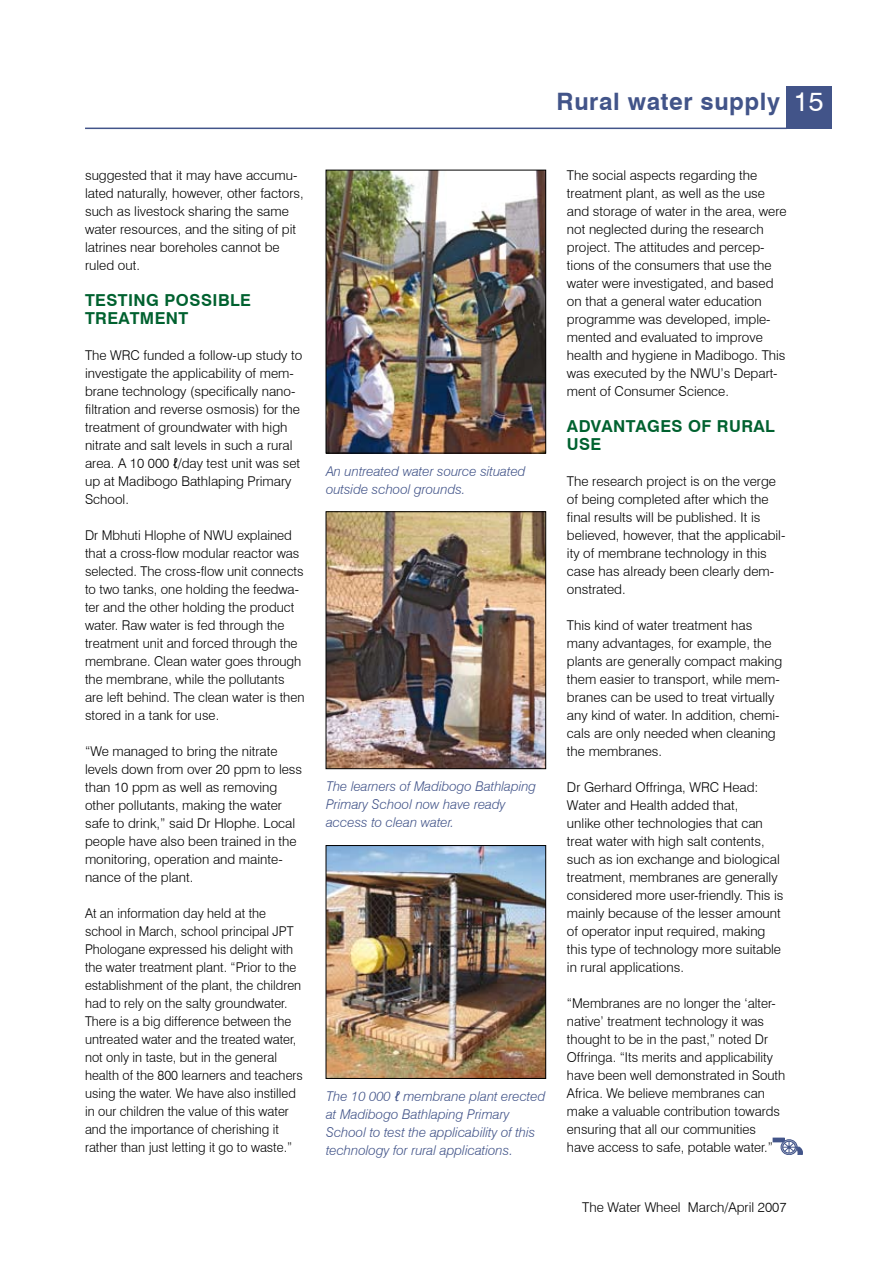
<style>
.page{position:relative;width:893px;height:1263px;background:#fff}
.page>*{position:absolute;margin:0;border:0;box-sizing:border-box;transform-origin:0 0}
.t1{font:700 24px "Swiss 721 BT";color:#425489}
.t2{font:700 16.5px/18px "Swiss 721 BT";letter-spacing:.025em;color:#00612f}
.t3{font:300 13.5px/18px "Swiss 721 BT";color:#000}
.t4{font:300 13.5px/18px "Swiss 721 BT";color:#000;scale:.96 1}
.t5{font:italic 300 13.5px/18px "Swiss 721 BT";color:#425489}
.s1{font-weight:400;font-size:27px;color:#fff}
.s2{font-family:"Arial Narrow";font-weight:400}
</style>
<div class="page">
<hr style="left:85px;top:128px;width:702px;height:1px;background:#425489">
<div style="left:787px;top:86px;width:45px;height:43px;background:#425489"></div>
<div style="left:773px;top:1138px;width:11px;height:4px;border:1px solid #425489"></div>
<div style="left:781px;top:1139px;width:16px;height:16px;border:1px solid #425489;border-radius:50%"></div>
<div style="left:782px;top:1141px;width:14px;height:12px;border:1px solid #425489;border-radius:50%"></div>
<svg style="left:783px;top:1141px;width:20px;height:14px"></svg>
<img style="left:328px;top:513px;width:216px;height:254px">
<div style="left:326px;top:511px;width:220px;height:258px;border:1px solid #000"></div>
<img style="left:328px;top:172px;width:216px;height:279px">
<div style="left:326px;top:170px;width:220px;height:283px;border:1px solid #000"></div>
<img style="left:328px;top:847px;width:216px;height:230px">
<div style="left:326px;top:845px;width:220px;height:234px;border:1px solid #000"></div>
<h1 class="t1" style="left:557px;top:87px;width:268px">RURAL WATER SUPPLY <span class="s1">15</span></h1>
<p class="t3" style="left:85px;top:166px;width:220px">suggested that it may have accumu&shy;lated naturally, however, other factors, such as livestock sharing the same water resources, and the siting of pit latrines near boreholes cannot be ruled out.</p>
<p class="t2" style="left:85px;top:291px;width:167px">TESTING POSSIBLE<br>TR EATMENT</p>
<p class="t3" style="left:85px;top:346px;width:219px">The WRC funded a follow-up study to investigate the applicability of mem&shy;brane technology (specifically nano&shy;filtration and reverse osmosis) for the treatment of groundwater with high nitrate and salt levels in such a rural area. A 10 000 <span class="s2">ℓ</span>/day test unit was set up at Madibogo Bathlaping Primary School.</p>
<p class="t3" style="left:85px;top:526px;width:221px">Dr Mbhuti Hlophe of NWU explained that a cross-flow modular reactor was selected. The cross-flow unit connects to two tanks, one holding the feedwa&shy;ter and the other holding the product water. Raw water is fed through the treatment unit and forced through the membrane. Clean water goes through the membrane, while the pollutants are left behind. The clean water is then stored in a tank for use.</p>
<p class="t3" style="left:85px;top:742px;width:219px">“We managed to bring the nitrate levels down from over 20 ppm to less than 10 ppm as well as removing other pollutants, making the water safe to drink,” said Dr Hlophe. Local people have also been trained in the monitoring, operation and mainte&shy;nance of the plant.</p>
<p class="t4" style="left:85px;top:904px;width:228px">At an information day held at the school in March, school principal JPT Phologane expressed his delight with the water treatment plant. “Prior to the establishment of the plant, the children had to rely on the salty groundwater.<br>There is a big difference between the untreated water and the treated water, not only in taste, but in the general health of the 800 learners and teachers using the water. We have also instilled in our children the value of this water and the importance of cherishing it rather than just letting it go to waste.”</p>
<p class="t5" style="left:326px;top:462px;width:201px">An untreated water source situated outside school grounds.</p>
<p class="t5" style="left:326px;top:777px;width:212px">The learners of Madibogo Bathlaping<br>Primary School now have ready access to clean water.</p>
<p class="t5" style="left:326px;top:1087px;width:221px">The 10 000 <span class="s2">ℓ</span> membrane plant erected at Madibogo Bathlaping Primary School to test the applicability of this technology for rural applications.</p>
<p class="t3" style="left:567px;top:166px;width:221px">The social aspects regarding the treatment plant, as well as the use and storage of water in the area, were not neglected during the research project. The attitudes and percep&shy;tions of the consumers that use the water were investigated, and based on that a general water education programme was developed, imple&shy;mented and evaluated to improve health and hygiene in Madibogo. This was executed by the NWU’s Depart&shy;ment of Consumer Science.</p>
<p class="t2" style="left:567px;top:417px;width:209px">ADVANTAGES OF R URAL<br>USE</p>
<p class="t3" style="left:567px;top:472px;width:220px">The research project is on the verge of being completed after which the final results will be published. It is believed, however, that the applicabil&shy;ity of membrane technology in this case has already been clearly dem&shy;onstrated.</p>
<p class="t3" style="left:567px;top:616px;width:217px">This kind of water treatment has many advantages, for example, the plants are generally compact making them easier to transport, while mem&shy;branes can be used to treat virtually any kind of water. In addition, chemi&shy;cals are only needed when cleaning the membranes.</p>
<p class="t3" style="left:567px;top:778px;width:218px">Dr Gerhard Offringa, WRC Head:<br>Water and Health added that,<br>unlike other technologies that can treat water with high salt contents, such as ion exchange and biological treatment, membranes are generally considered more user-friendly. This is mainly because of the lesser amount of operator input required, making this type of technology more suitable in rural applications.</p>
<p class="t3" style="left:567px;top:994px;width:220px">“Membranes are no longer the ‘alter&shy;native’ treatment technology it was thought to be in the past,” noted Dr Offringa. “Its merits and applicability have been well demonstrated in South Africa. We believe membranes can make a valuable contribution towards ensuring that all our communities have access to safe, potable water.”</p>
<p class="t3" style="left:582px;top:1198px;width:206px">The Water Wheel March/April 2007</p>
</div>
